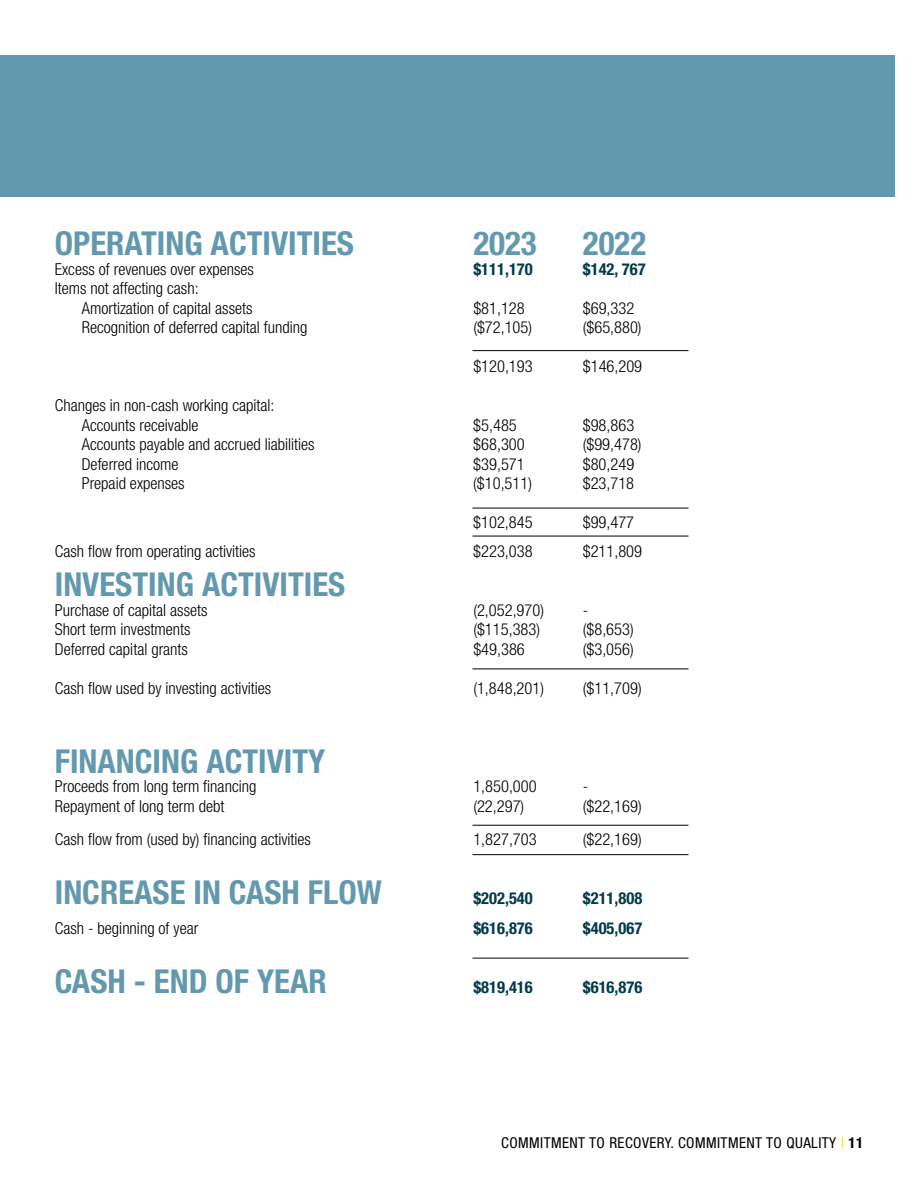
<style>
.page{position:relative;width:918px;height:1188px;background:#fff}
.page>*{position:absolute;margin:0;border:0;box-sizing:border-box;transform-origin:0 0}
.t1{font:700 condensed 33px "Helvetica Neue LT Std";color:#6399af}
.t2{font:300 condensed 16.5px/19.5px "Helvetica Neue LT Std";color:#000}
.t3{font:700 condensed 16.5px "Helvetica Neue LT Std";color:#003b49}
.t4{font:condensed 15px "Helvetica Neue LT Std";letter-spacing:.03em;color:#000}
.s1{color:#e0e621}
.s2{font-weight:700}
</style>
<div class="page">
<div style="left:0;top:55px;width:894px;height:142px;background:#6399af"></div>
<hr style="left:472px;top:350px;width:216px;height:1px;background:#000">
<hr style="left:472px;top:508px;width:216px;height:1px;background:#000">
<hr style="left:472px;top:536px;width:216px;height:1px;background:#000">
<hr style="left:472px;top:669px;width:216px;height:1px;background:#000">
<hr style="left:472px;top:825px;width:216px;height:1px;background:#000">
<hr style="left:472px;top:854px;width:216px;height:1px;background:#000">
<hr style="left:472px;top:958px;width:216px;height:1px;background:#000">
<h1 class="t1" style="left:55px;top:223px;width:301px">OPERATING ACTIVITIES</h1>
<h1 class="t1" style="left:473px;top:223px;width:65px">2023</h1>
<h1 class="t1" style="left:583px;top:223px;width:65px">2022</h1>
<p class="t2" style="left:55px;top:259px;width:201px">Excess of revenues over expenses</p>
<p class="t3" style="left:473px;top:259px;width:61px">$111,170</p>
<p class="t3" style="left:583px;top:259px;width:64px">$142, 767</p>
<p class="t2" style="left:82px;top:278px;width:172px;text-indent:-27px">Items not affecting cash:<br>Amortization of capital assets</p>
<p class="t2" style="left:473px;top:298px;width:53px">$81,128</p>
<p class="t2" style="left:583px;top:298px;width:53px">$69,332</p>
<p class="t2" style="left:82px;top:317px;width:227px">Recognition of deferred capital funding</p>
<p class="t2" style="left:473px;top:317px;width:60px">($72,105)</p>
<p class="t2" style="left:583px;top:317px;width:60px">($65,880)</p>
<p class="t2" style="left:473px;top:356px;width:61px">$120,193</p>
<p class="t2" style="left:583px;top:356px;width:61px">$146,209</p>
<p class="t2" style="left:82px;top:395px;width:194px;text-indent:-27px">Changes in non-cash working capital:<br>Accounts receivable</p>
<p class="t2" style="left:473px;top:415px;width:45px">$5,485</p>
<p class="t2" style="left:583px;top:415px;width:53px">$98,863</p>
<p class="t2" style="left:82px;top:434px;width:234px">Accounts payable and accrued liabilities</p>
<p class="t2" style="left:473px;top:434px;width:53px">$68,300</p>
<p class="t2" style="left:583px;top:434px;width:60px">($99,478)</p>
<p class="t2" style="left:82px;top:454px;width:98px">Deferred income</p>
<p class="t2" style="left:473px;top:454px;width:53px">$39,571</p>
<p class="t2" style="left:583px;top:454px;width:53px">$80,249</p>
<p class="t2" style="left:82px;top:473px;width:104px">Prepaid expenses</p>
<p class="t2" style="left:473px;top:473px;width:60px">($10,511)</p>
<p class="t2" style="left:583px;top:473px;width:53px">$23,718</p>
<p class="t2" style="left:473px;top:512px;width:61px">$102,845</p>
<p class="t2" style="left:583px;top:512px;width:53px">$99,477</p>
<p class="t2" style="left:55px;top:541px;width:202px">Cash flow from operating activities</p>
<p class="t2" style="left:473px;top:541px;width:61px">$223,038</p>
<p class="t2" style="left:583px;top:541px;width:61px">$211,809</p>
<h1 class="t1" style="left:55px;top:564px;width:292px">INVESTING ACTIVITIES</h1>
<p class="t2" style="left:55px;top:600px;width:154px">Purchase of capital assets</p>
<p class="t2" style="left:473px;top:600px;width:72px">(2,052,970)</p>
<p class="t2" style="left:583px;top:600px;width:7px">-</p>
<p class="t2" style="left:55px;top:619px;width:137px">Short term investments</p>
<p class="t2" style="left:473px;top:619px;width:68px">($115,383)</p>
<p class="t2" style="left:583px;top:619px;width:52px">($8,653)</p>
<p class="t2" style="left:55px;top:639px;width:135px">Deferred capital grants</p>
<p class="t2" style="left:473px;top:639px;width:53px">$49,386</p>
<p class="t2" style="left:583px;top:639px;width:52px">($3,056)</p>
<p class="t2" style="left:55px;top:678px;width:218px">Cash flow used by investing activities</p>
<p class="t2" style="left:473px;top:678px;width:72px">(1,848,201)</p>
<p class="t2" style="left:583px;top:678px;width:60px">($11,709)</p>
<h1 class="t1" style="left:55px;top:741px;width:272px">FINANCING ACTIVITY</h1>
<p class="t2" style="left:55px;top:777px;width:203px">Proceeds from long term financing</p>
<p class="t2" style="left:473px;top:777px;width:65px">1,850,000</p>
<p class="t2" style="left:583px;top:777px;width:7px">-</p>
<p class="t2" style="left:55px;top:796px;width:171px">Repayment of long term debt</p>
<p class="t2" style="left:473px;top:796px;width:52px">(22,297)</p>
<p class="t2" style="left:583px;top:796px;width:60px">($22,169)</p>
<p class="t2" style="left:55px;top:829px;width:258px">Cash flow from (used by) financing activities</p>
<p class="t2" style="left:473px;top:829px;width:65px">1,827,703</p>
<p class="t2" style="left:583px;top:829px;width:60px">($22,169)</p>
<h1 class="t1" style="left:55px;top:872px;width:328px">INCREASE IN CASH FLOW</h1>
<p class="t3" style="left:473px;top:888px;width:61px">$202,540</p>
<p class="t3" style="left:583px;top:888px;width:61px">$211,808</p>
<p class="t2" style="left:55px;top:918px;width:145px">Cash - beginning of year</p>
<p class="t3" style="left:473px;top:918px;width:61px">$616,876</p>
<p class="t3" style="left:583px;top:918px;width:61px">$405,067</p>
<h1 class="t1" style="left:55px;top:961px;width:273px">CASH - END OF YEAR</h1>
<p class="t3" style="left:473px;top:977px;width:61px">$819,416</p>
<p class="t3" style="left:583px;top:977px;width:61px">$616,876</p>
<p class="t4" style="left:501px;top:1134px;width:364px">COMMITMENT TO RECOVERY. COMMITMENT TO QUALITY <span class="s1">|</span> <span class="s2">11</span></p>
</div>
